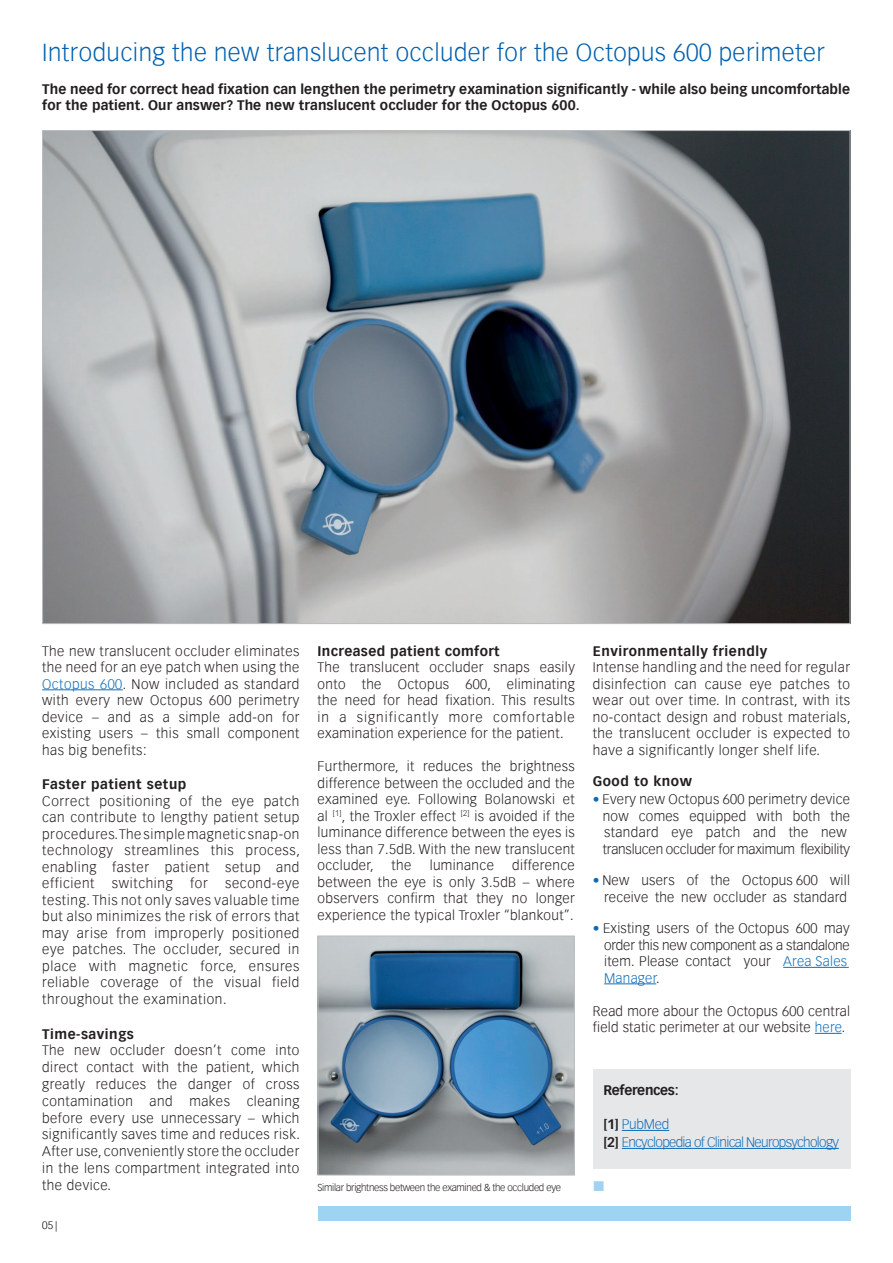
<style>
.page{position:relative;width:893px;height:1263px;background:#fff}
.page>*{position:absolute;margin:0;border:0;box-sizing:border-box;transform-origin:0 0}
.t1{font:300 24px "Vectora Com";letter-spacing:.02em;color:#0160ae}
.t2{font:300 13.5px/16.5px "Vectora Com";letter-spacing:.03em;color:#231f20;text-align:justify}
.t3{font:700 13.5px/16.2px "Vectora Com";letter-spacing:.01em;color:#231f20}
.t4{font:700 13.5px "Vectora Com";letter-spacing:.04em;color:#231f20}
.t5{font:300 13.5px/18px "Vectora Com";letter-spacing:-.05em;color:#146fb8}
.t6{font:700 13.5px "Vectora Com";letter-spacing:.03em;color:#231f20}
.t7{font:700 13.5px "Vectora Com";letter-spacing:-.02em;color:#231f20}
.t8{font:300 13.5px "Vectora Com";letter-spacing:.05em;color:#231f20}
.t9{font:300 10.5px "Vectora Com";color:#000001}
.t10{font:300 9.75px "Vectora Com";letter-spacing:-.03em;color:#231f20}
.s1{color:#146fb8}
.s2{color:#0f6ab4}
.s3{font-weight:700;color:#231f20}
</style>
<div class="page">
<div style="left:318px;top:1206px;width:532px;height:14px;background:#9ed3f1"></div>
<hr style="left:42px;top:689px;width:81px;height:1px;background:#146fb8">
<hr style="left:783px;top:967px;width:66px;height:1px;background:#146fb8">
<hr style="left:604px;top:983px;width:52px;height:1px;background:#146fb8">
<svg style="left:815px;top:1033px;width:27px;height:1px"></svg>
<div style="left:593px;top:1069px;width:257px;height:100px;background:#e6e7e9"></div>
<hr style="left:622px;top:1130px;width:47px;height:1px;background:#146fb8">
<hr style="left:622px;top:1148px;width:217px;height:1px;background:#146fb8">
<img style="left:320px;top:937px;width:253px;height:236px">
<div style="left:318px;top:935px;width:257px;height:240px;border:1px solid #bcbdc0"></div>
<img style="left:44px;top:132px;width:804px;height:490px">
<h1 class="t1" style="left:42px;top:38px;width:784px">Introducing the new translucent occluder for the Octopus 600 perimeter</h1>
<p class="t3" style="left:42px;top:81px;width:809px">The need for correct head fixation can lengthen the perimetry examination significantly - while also being uncomfortable for the patient. Our answer? The new translucent occluder for the Octopus 600.</p>
<p class="t2" style="left:42px;top:643px;width:259px">The new translucent occluder eliminates the need for an eye patch when using the <span class="s1">Octopus 600</span>. Now included as standard with every new Octopus 600 perimetry device – and as a simple add-on for existing users – this small component has big benefits:</p>
<p class="t4" style="left:42px;top:776px;width:146px">Faster patient setup</p>
<p class="t2" style="left:42px;top:793px;width:259px">Correct positioning of the eye patch can contribute to lengthy patient setup procedures. The simple magnetic snap-on technology streamlines this process, enabling faster patient setup and efficient</p>
<p class="t8" style="left:112px;top:875px;width:62px">switching</p>
<p class="t2" style="left:190px;top:875px;width:19px">for</p>
<p class="t2" style="left:42px;top:875px;width:259px;text-indent:183px">second-eye testing. This not only saves valuable time but also minimizes the risk of errors that may arise from improperly positioned eye patches. The occluder, secured in place with magnetic force, ensures reliable coverage of the visual field throughout the examination.</p>
<p class="t4" style="left:42px;top:1025px;width:93px">Time-savings</p>
<p class="t2" style="left:42px;top:1042px;width:259px">The new occluder doesn’t come into direct contact with the patient, which greatly reduces the danger of cross contamination and makes cleaning before every use unnecessary – which significantly saves time and reduces risk.<br>After use, conveniently store the occluder in the lens compartment integrated into the device.</p>
<p class="t9" style="left:42px;top:1218px;width:17px">05|</p>
<p class="t6" style="left:318px;top:643px;width:184px">Increased patient comfort</p>
<p class="t2" style="left:318px;top:659px;width:259px">The translucent occluder snaps easily onto the Octopus 600, eliminating the need for head fixation. This results in a significantly more comfortable examination experience for the patient.</p>
<p class="t2" style="left:318px;top:758px;width:259px">Furthermore, it reduces the brightness difference between the occluded and the examined eye. Following Bolanowski et al <sup>[1]</sup>, the Troxler effect <sup>[2]</sup> is avoided if the luminance difference between the eyes is less than 7.5dB. With the new translucent occluder,</p>
<p class="t2" style="left:318px;top:857px;width:259px;text-indent:195px">difference between the eye is only 3.5dB – where observers confirm that they no longer experience the typical Troxler “blankout”.</p>
<p class="t2" style="left:392px;top:857px;width:21px">the</p>
<p class="t2" style="left:430px;top:857px;width:66px">luminance</p>
<p class="t4" style="left:593px;top:643px;width:176px">Environmentally friendly</p>
<p class="t2" style="left:593px;top:659px;width:259px">Intense handling and the need for regular disinfection can cause eye patches to wear out over time. In contrast, with its no-contact design and robust materials, the translucent occluder is expected to have a significantly longer shelf life.</p>
<p class="t4" style="left:593px;top:773px;width:101px">Good to know</p>
<p class="t2" style="left:603px;top:791px;width:249px;text-align:left;text-indent:-10px"><span class="s2">•</span> Every new Octopus 600 perimetry device now comes equipped with both the standard eye patch and the new translucen occluder for maximum flexibility</p>
<p class="t2" style="left:593px;top:872px;width:259px;text-align:right"><span class="s2">•</span> New users of the Octopus 600 will receive the new occluder as standard</p>
<p class="t2" style="left:604px;top:920px;width:247px;text-align:left;text-indent:-11px"><span class="s2">•</span> Existing users of the Octopus 600 may order this new component as a standalone item. Please contact your <span class="s1">Area Sales<br>Manager</span>.</p>
<p class="t2" style="left:593px;top:1003px;width:259px">Read more abour the Octopus 600 central field static perimeter at our website <span class="s1">here</span>.</p>
<p class="t10" style="left:317px;top:1181px;width:245px">Similar brightness between the examined &amp; the occluded eye</p>
<p class="t7" style="left:603px;top:1082px;width:77px">References:</p>
<p class="t5" style="left:603px;top:1115px;width:237px"><span class="s3">[1]</span> PubMed<br><span class="s3">[2]</span> Encyclopedia of Clinical Neuropsychology</p>
</div>
